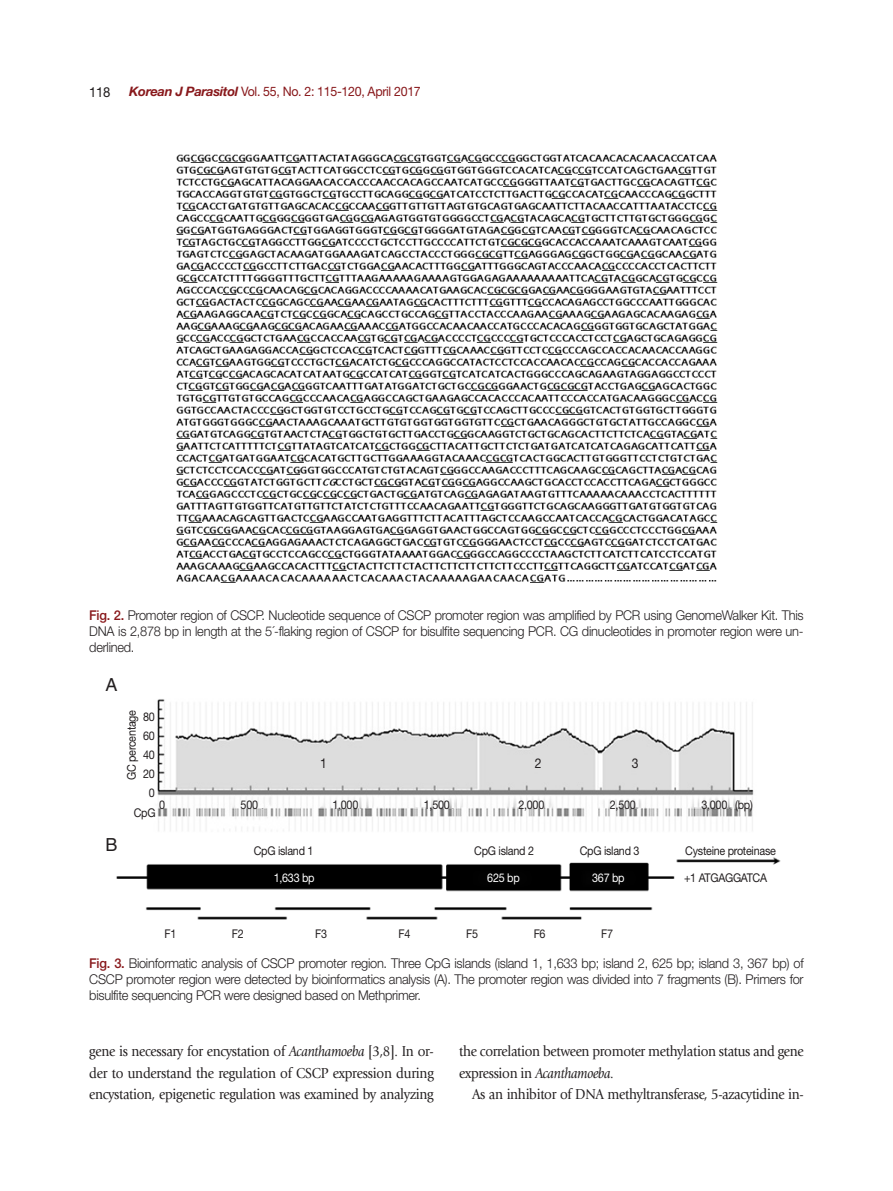
<style>
.page{position:relative;width:893px;height:1191px;background:#fff}
.page>*{position:absolute;margin:0;border:0;box-sizing:border-box;transform-origin:0 0}
.t1{font:18px "Helvetica LT Std";color:#231f20}
.본문{font:15px/21.3px "Giovanni Std";letter-spacing:-.025em;color:#231f20;text-align:justify;scale:.9 1}
.t2{font:13.8px "Helvetica Neue LT Std";color:#231f20;scale:.95 1}
.표_제목__그림_설명{font:300 13.5px/16.2px "Helvetica Neue LT Std";letter-spacing:-.02em;color:#231f20;text-align:justify;scale:.95 1}
.그림_지문_8pt{font:13.5px "Helvetica Neue LT Std";color:#231f20;scale:.9 1}
.t3{font:13.05px "Helvetica Neue LT Std";letter-spacing:-.025em;color:#88181b;scale:.95 1}
.그림_지문_8pt-2{font:12px "Helvetica Neue LT Std";letter-spacing:-.025em;color:#231f20;scale:.9 1}
.그림_지문_8pt-3{font:12px "Helvetica Neue LT Std";letter-spacing:-.025em;color:#fff;scale:.9 1}
.s1{font-weight:700;font-style:italic}
.s2{font-weight:500;color:#88181b}
.s3{font-style:italic}
</style>
<div class="page">
<img style="left:116px;top:857px;width:665px;height:63px">
<img style="left:157px;top:699px;width:597px;height:132px">
<img style="left:176px;top:154px;width:542px;height:429px">
<p class="t2" style="left:89px;top:83px;width:24px">118</p>
<p class="t3" style="left:129px;top:84px;width:308px"><span class="s1">Korean J Parasitol</span> Vol. 55, No. 2: 115-120, April 2017</p>
<p class="표_제목__그림_설명" style="left:89px;top:606px;width:753px"><span class="s2">Fig. 2.</span> Promoter region of CSCP. Nucleotide sequence of CSCP promoter region was amplified by PCR using GenomeWalker Kit. This DNA is 2,878 bp in length at the 5´-flaking region of CSCP for bisulfite sequencing PCR. CG dinucleotides in promoter region were un&shy;derlined.</p>
<p class="t1" style="left:106px;top:674px;width:14px">A</p>
<p class="t1" style="left:106px;top:834px;width:14px">B</p>
<p class="그림_지문_8pt-2" style="left:124px;top:780px;width:79px;rotate:-90deg">GC percentage</p>
<p class="그림_지문_8pt-2" style="left:143px;top:710px;width:15px">80</p>
<p class="그림_지문_8pt-2" style="left:143px;top:729px;width:15px">60</p>
<p class="그림_지문_8pt-2" style="left:143px;top:747px;width:15px">40</p>
<p class="그림_지문_8pt-2" style="left:143px;top:766px;width:15px">20</p>
<p class="그림_지문_8pt-2" style="left:149px;top:785px;width:8px">0</p>
<p class="그림_지문_8pt" style="left:320px;top:755px;width:9px">1</p>
<p class="그림_지문_8pt" style="left:535px;top:755px;width:9px">2</p>
<p class="그림_지문_8pt" style="left:632px;top:755px;width:9px">3</p>
<p class="그림_지문_8pt-2" style="left:159px;top:797px;width:8px">0</p>
<p class="그림_지문_8pt-2" style="left:241px;top:797px;width:21px">500</p>
<p class="그림_지문_8pt-2" style="left:332px;top:797px;width:30px">1,000</p>
<p class="그림_지문_8pt-2" style="left:424px;top:797px;width:30px">1,500</p>
<p class="그림_지문_8pt-2" style="left:518px;top:797px;width:30px">2,000</p>
<p class="그림_지문_8pt-2" style="left:610px;top:797px;width:30px">2,500</p>
<p class="그림_지문_8pt-2" style="left:701px;top:797px;width:59px">3,000 (bp)</p>
<p class="그림_지문_8pt-2" style="left:134px;top:805px;width:26px">CpG</p>
<p class="그림_지문_8pt-2" style="left:254px;top:843px;width:68px">CpG island 1</p>
<p class="그림_지문_8pt-2" style="left:474px;top:843px;width:68px">CpG island 2</p>
<p class="그림_지문_8pt-2" style="left:580px;top:843px;width:68px">CpG island 3</p>
<p class="그림_지문_8pt-2" style="left:685px;top:843px;width:102px">Cysteine proteinase</p>
<p class="그림_지문_8pt-3" style="left:274px;top:870px;width:47px">1,633 bp</p>
<p class="그림_지문_8pt-3" style="left:487px;top:870px;width:38px">625 bp</p>
<p class="그림_지문_8pt-3" style="left:592px;top:870px;width:38px">367 bp</p>
<p class="그림_지문_8pt-2" style="left:684px;top:870px;width:94px">+1 ATGAGGATCA</p>
<p class="그림_지문_8pt-2" style="left:164px;top:926px;width:15px">F1</p>
<p class="그림_지문_8pt-2" style="left:232px;top:926px;width:15px">F2</p>
<p class="그림_지문_8pt-2" style="left:315px;top:926px;width:15px">F3</p>
<p class="그림_지문_8pt-2" style="left:399px;top:926px;width:15px">F4</p>
<p class="그림_지문_8pt-2" style="left:466px;top:926px;width:15px">F5</p>
<p class="그림_지문_8pt-2" style="left:534px;top:926px;width:15px">F6</p>
<p class="그림_지문_8pt-2" style="left:601px;top:926px;width:15px">F7</p>
<p class="표_제목__그림_설명" style="left:89px;top:954px;width:754px"><span class="s2">Fig. 3.</span> Bioinformatic analysis of CSCP promoter region. Three CpG islands (island 1, 1,633 bp; island 2, 625 bp; island 3, 367 bp) of CSCP promoter region were detected by bioinformatics analysis (A). The promoter region was divided into 7 fragments (B). Primers for bisulfite sequencing PCR were designed based on Methprimer.</p>
<p class="본문" style="left:89px;top:1040px;width:384px">gene is necessary for encystation of <span class="s3">Acanthamoeba</span> [3,8]. In or&shy;der to understand the regulation of CSCP expression during encystation, epigenetic regulation was examined by analyzing</p>
<p class="본문" style="left:459px;top:1040px;width:384px">the correlation between promoter methylation status and gene expression in <span class="s3">Acanthamoeba</span>.</p>
<p class="본문" style="left:472px;top:1083px;width:370px">As an inhibitor of DNA methyltransferase, 5-azacytidine in-</p>
</div>
